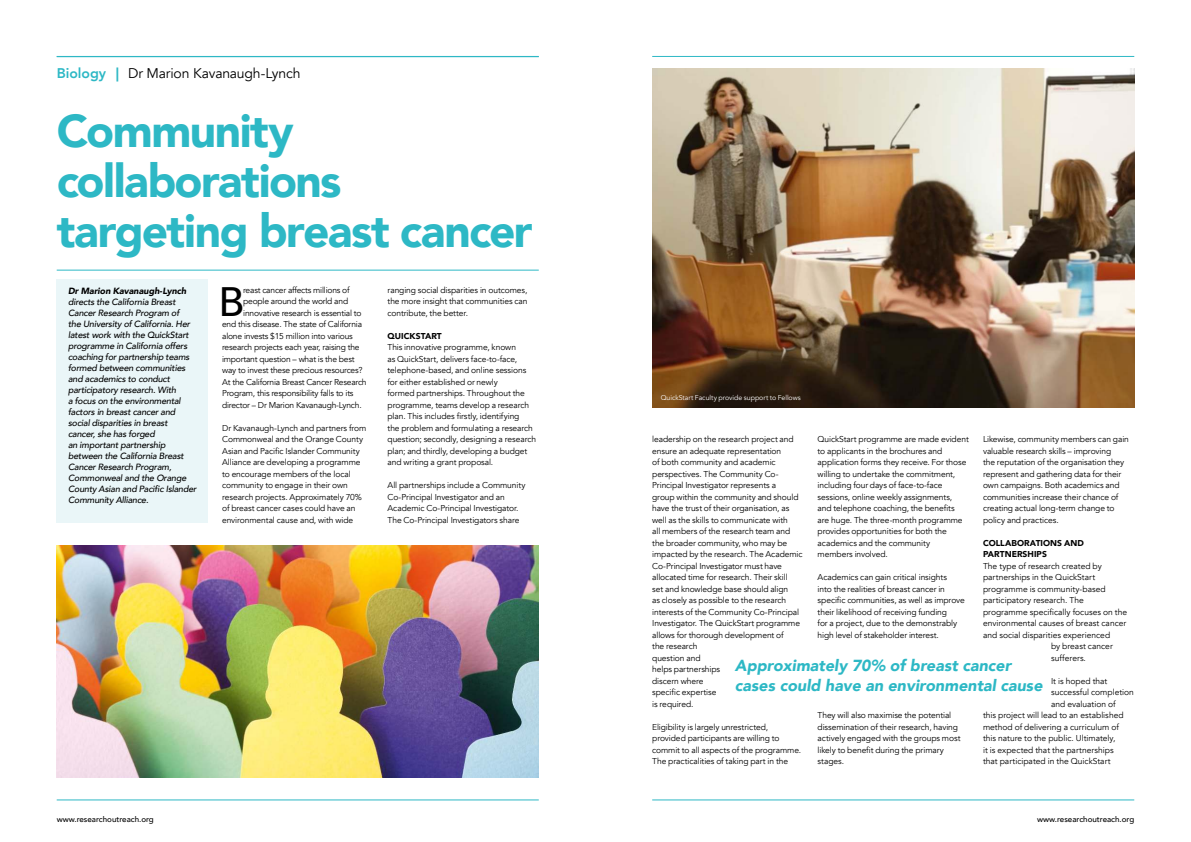
<style>
.page{position:relative;width:1191px;height:842px;background:#fff}
.page>*{position:absolute;margin:0;border:0;box-sizing:border-box;transform-origin:0 0}
.t1{font:900 46px/50px "Avenir";letter-spacing:-.035em;color:#2db8c5}
.t2{font:500 41px "Avenir";color:#000}
.t3{font:italic 900 16px/20px "Avenir";color:#2db8c5}
.t4{font:14px "Avenir";letter-spacing:-.015em;color:#000}
.t5{font:italic 500 9px/11px "Avenir";letter-spacing:-.02em;color:#000}
.t6{font:italic 900 9px "Avenir";letter-spacing:-.005em;color:#000}
.t7{font:8.5px/11.5px "Avenir";letter-spacing:-.01em;color:#000}
.t8{font:900 8.5px/11.5px "Avenir";letter-spacing:.005em;color:#000}
.t9{font:500 8px "Avenir";color:#000}
.t10{font:7px "Avenir";letter-spacing:-.005em;color:#fff}
.s1{font-weight:800;color:#2db8c5}
.s2{font-weight:900;color:#2db8c5}
</style>
<div class="page">
<hr style="left:57px;top:800px;width:482px;height:1px;background:#2db8c5">
<hr style="left:652px;top:800px;width:482px;height:1px;background:#2db8c5">
<hr style="left:652px;top:56px;width:482px;height:1px;background:#2db8c5">
<hr style="left:57px;top:270px;width:482px;height:1px;background:#2db8c5">
<hr style="left:57px;top:56px;width:482px;height:1px;background:#2db8c5">
<div style="left:57px;top:280px;width:151px;height:243px;background:#eaf6f8"></div>
<img style="left:652px;top:68px;width:482px;height:340px">
<img style="left:57px;top:546px;width:482px;height:232px">
<h3 class="t4" style="left:57px;top:67px;width:245px"><span class="s1">Biology</span> <span class="s2">︱</span> Dr Marion Kavanaugh-Lynch</h3>
<h1 class="t1" style="left:57px;top:110px;width:477px">Community collaborations targeting breast cancer</h1>
<p class="t6" style="left:68px;top:287px;width:120px">Dr Marion Kavanaugh-Lynch</p>
<p class="t5" style="left:68px;top:298px;width:130px">directs the California Breast<br>Cancer Research Program of<br>the University of California. Her latest work with the QuickStart programme in California offers coaching for partnership teams formed between communities and academics to conduct participatory research. With<br>a focus on the environmental factors in breast cancer and social disparities in breast cancer, she has forged<br>an important partnership between the California Breast<br>Cancer Research Program,<br>Commonweal and the Orange<br>County Asian and Paciic Islander<br>Community Alliance.</p>
<h2 class="t2" style="left:218px;top:285px;width:27px">B</h2>
<p class="t7" style="left:243px;top:285px;width:108px">reast cancer affects millions of</p>
<p class="t7" style="left:387px;top:285px;width:142px;text-align:justify">ranging social disparities in outcomes, the more insight that communities can contribute, the better.</p>
<p class="t8" style="left:387px;top:331px;width:56px">QUICKSTART</p>
<p class="t7" style="left:387px;top:342px;width:150px">This innovative programme, known<br>as QuickStart, delivers face-to-face, telephone-based, and online sessions for either established or newly<br>formed partnerships. Throughout the programme, teams develop a research plan. This includes irstly, identifying<br>the problem and formulating a research question; secondly, designing a research plan; and thirdly, developing a budget and writing a grant proposal.</p>
<p class="t7" style="left:387px;top:480px;width:139px">All partnerships include a Community Co-Principal Investigator and an Academic Co-Principal Investigator.<br>The Co-Principal Investigators share</p>
<p class="t7" style="left:243px;top:296px;width:106px">people around the world and</p>
<p class="t7" style="left:243px;top:308px;width:120px">innovative research is essential to</p>
<p class="t7" style="left:222px;top:319px;width:141px">end this disease. The state of California</p>
<p class="t7" style="left:222px;top:331px;width:132px">alone invests $15 million into various</p>
<p class="t7" style="left:222px;top:342px;width:139px">research projects each year, raising the</p>
<p class="t7" style="left:222px;top:354px;width:134px">important question – what is the best</p>
<p class="t7" style="left:222px;top:365px;width:142px">way to invest these precious resources?</p>
<p class="t7" style="left:222px;top:377px;width:146px">At the California Breast Cancer Research</p>
<p class="t7" style="left:222px;top:388px;width:133px">Program, this responsibility falls to its</p>
<p class="t7" style="left:222px;top:400px;width:141px">director – Dr Marion Kavanaugh-Lynch.</p>
<p class="t7" style="left:222px;top:423px;width:146px">Dr Kavanaugh-Lynch and partners from Commonweal and the Orange County Asian and Paciic Islander Community Alliance are developing a programme to encourage members of the local community to engage in their own research projects. Approximately 70% of breast cancer cases could have an environmental cause and, with wide</p>
<p class="t10" style="left:660px;top:395px;width:142px">QuickStart Faculty provide support to Fellows</p>
<p class="t7" style="left:652px;top:434px;width:152px">leadership on the research project and ensure an adequate representation<br>of both community and academic perspectives. The Community Co-<br>Principal Investigator represents a<br>group within the community and should have the trust of their organisation, as well as the skills to communicate with<br>all members of the research team and the broader community, who may be impacted by the research. The Academic<br>Co-Principal Investigator must have allocated time for research. Their skill<br>set and knowledge base should align<br>as closely as possible to the research interests of the Community Co-Principal<br>Investigator. The QuickStart programme allows for thorough development of<br>the research<br>question and<br>helps partnerships<br>discern where<br>speciic expertise<br>is required.</p>
<p class="t7" style="left:652px;top:722px;width:150px">Eligibility is largely unrestricted, provided participants are willing to commit to all aspects of the programme.<br>The practicalities of taking part in the</p>
<p class="t7" style="left:817px;top:434px;width:153px">QuickStart programme are made evident to applicants in the brochures and application forms they receive. For those willing to undertake the commitment, including four days of face-to-face sessions, online weekly assignments,<br>and telephone coaching, the beneits<br>are huge. The three-month programme provides opportunities for both the academics and the community<br>members involved.</p>
<p class="t7" style="left:817px;top:572px;width:149px">Academics can gain critical insights<br>into the realities of breast cancer in speciic communities, as well as improve their likelihood of receiving funding<br>for a project, due to the demonstrably high level of stakeholder interest.</p>
<p class="t7" style="left:983px;top:434px;width:147px">Likewise, community members can gain valuable research skills – improving<br>the reputation of the organisation they represent and gathering data for their own campaigns. Both academics and communities increase their chance of creating actual long-term change to policy and practices.</p>
<p class="t8" style="left:983px;top:538px;width:102px">COLLABORATIONS AND<br>PARTNERSHIPS</p>
<p class="t7" style="left:983px;top:561px;width:120px">The type of research created by</p>
<p class="t7" style="left:983px;top:572px;width:114px">partnerships in the QuickStart</p>
<p class="t7" style="left:983px;top:584px;width:124px">programme is community-based</p>
<p class="t7" style="left:983px;top:595px;width:102px">participatory research. The</p>
<p class="t7" style="left:983px;top:606px;width:146px">programme speciically focuses on the</p>
<p class="t7" style="left:983px;top:618px;width:145px">environmental causes of breast cancer</p>
<p class="t7" style="left:983px;top:630px;width:129px">and social disparities experienced</p>
<p class="t7" style="left:1051px;top:641px;width:63px">by breast cancer</p>
<p class="t7" style="left:1051px;top:653px;width:36px">sufferers.</p>
<p class="t7" style="left:1051px;top:675px;width:58px">It is hoped that</p>
<p class="t7" style="left:1051px;top:687px;width:84px">successful completion</p>
<p class="t7" style="left:1051px;top:699px;width:66px">and evaluation of</p>
<p class="t7" style="left:983px;top:710px;width:142px">this project will lead to an established</p>
<p class="t7" style="left:983px;top:722px;width:137px">method of delivering a curriculum of</p>
<p class="t7" style="left:983px;top:733px;width:134px">this nature to the public. Ultimately,</p>
<p class="t7" style="left:983px;top:745px;width:132px">it is expected that the partnerships</p>
<p class="t7" style="left:983px;top:756px;width:129px">that participated in the QuickStart</p>
<h3 class="t3" style="left:735px;top:656px;width:309px">Approximately 70% of breast cancer cases could have an environmental cause</h3>
<p class="t7" style="left:817px;top:710px;width:144px">They will also maximise the potential dissemination of their research, having actively engaged with the groups most likely to beneit during the primary stages.</p>
<p class="t9" style="left:57px;top:816px;width:99px">www.researchoutreach.org</p>
<p class="t9" style="left:1037px;top:816px;width:99px">www.researchoutreach.org</p>
</div>
